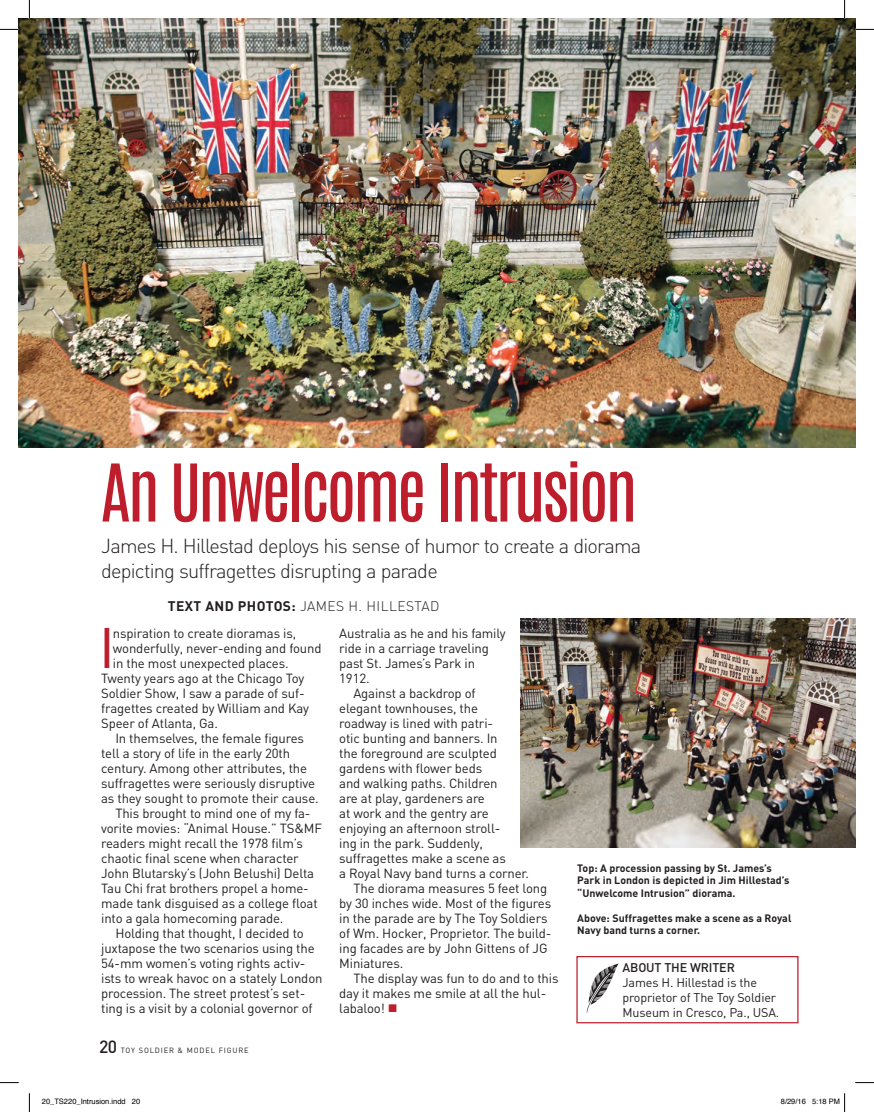
<style>
.page{position:relative;width:874px;height:1112px;background:#fff}
.page>*{position:absolute;margin:0;border:0;box-sizing:border-box;transform-origin:0 0}
.t1{font:67.5px "Antonio";letter-spacing:-.05em;color:#be1d2c}
.t2{font:45.75px "Antonio";color:#be1d2c}
.t3{font:300 20px/25px "DIN";letter-spacing:-.04em;color:#231f20}
.t4{font:500 17.5px "DIN";color:#231f20}
.t5{font:300 13.75px "DIN";letter-spacing:.03em;color:#231f20}
.t6{font:13.12px "DIN";letter-spacing:-.01em;color:#231f20}
.t7{font:12.5px/15px "DIN";letter-spacing:-.01em;color:#231f20}
.t8{font:500 12.5px "DIN";letter-spacing:-.01em;color:#231f20}
.t9{font:700 10.62px/12.5px "DIN";color:#231f20}
.t10{font:7.5px "Helvetica";color:#000}
.t11{font:7.5px "DIN";letter-spacing:.11em;color:#231f20}
.s1{font-weight:700}
.s2{color:#be1d2c}
</style>
<div class="page">
<img style="left:19px;top:19px;width:836px;height:429px">
<img style="left:520px;top:618px;width:335px;height:229px">
<div style="left:576px;top:955px;width:222px;height:68px;border:1px solid #be1d2c"></div>
<svg style="left:587px;top:963px;width:32px;height:49px"></svg>
<svg style="left:0;top:29px;width:19px;height:1px"></svg>
<svg style="left:855px;top:29px;width:19px;height:1px"></svg>
<svg style="left:0;top:1082px;width:19px;height:1px"></svg>
<svg style="left:855px;top:1082px;width:19px;height:1px"></svg>
<svg style="left:29px;top:0;width:1px;height:19px"></svg>
<svg style="left:29px;top:1093px;width:1px;height:18px"></svg>
<svg style="left:844px;top:0;width:1px;height:19px"></svg>
<svg style="left:844px;top:1093px;width:1px;height:18px"></svg>
<h1 class="t1" style="left:100px;top:443px;width:539px">An Unwelcome Intrusion</h1>
<h3 class="t3" style="left:101px;top:533px;width:541px">James H. Hillestad deploys his sense of humor to create a diorama depicting suffragettes disrupting a parade</h3>
<p class="t5" style="left:168px;top:597px;width:273px"><span class="s1">TEXT AND PHOTOS:</span> JAMES H. HILLESTAD</p>
<h2 class="t2" style="left:101px;top:614px;width:13px">I</h2>
<p class="t6" style="left:113px;top:624px;width:185px">nspiration to create dioramas is,</p>
<p class="t6" style="left:113px;top:639px;width:210px">wonderfully, never-ending and found</p>
<p class="t6" style="left:113px;top:654px;width:177px">in the most unexpected places.</p>
<p class="t6" style="left:101px;top:669px;width:205px">Twenty years ago at the Chicago Toy</p>
<p class="t6" style="left:101px;top:684px;width:205px">Soldier Show, I saw a parade of suf-</p>
<p class="t6" style="left:101px;top:699px;width:209px">fragettes created by William and Kay</p>
<p class="t6" style="left:101px;top:714px;width:118px">Speer of Atlanta, Ga.</p>
<p class="t6" style="left:115px;top:729px;width:190px">In themselves, the female figures</p>
<p class="t6" style="left:101px;top:744px;width:190px">tell a story of life in the early 20th</p>
<p class="t6" style="left:101px;top:759px;width:207px">century. Among other attributes, the</p>
<p class="t6" style="left:101px;top:774px;width:215px">suffragettes were seriously disruptive</p>
<p class="t6" style="left:101px;top:789px;width:219px">as they sought to promote their cause.</p>
<p class="t6" style="left:115px;top:804px;width:197px">This brought to mind one of my fa-</p>
<p class="t6" style="left:101px;top:819px;width:222px">vorite movies: “Animal House.” TS&amp;MF</p>
<p class="t6" style="left:101px;top:834px;width:203px">readers might recall the 1978 film’s</p>
<p class="t6" style="left:101px;top:849px;width:199px">chaotic final scene when character</p>
<p class="t6" style="left:101px;top:864px;width:214px">John Blutarsky’s (John Belushi) Delta</p>
<p class="t6" style="left:101px;top:879px;width:209px">Tau Chi frat brothers propel a home-</p>
<p class="t6" style="left:101px;top:894px;width:218px">made tank disguised as a college float</p>
<p class="t6" style="left:101px;top:909px;width:184px">into a gala homecoming parade.</p>
<p class="t6" style="left:115px;top:924px;width:190px">Holding that thought, I decided to</p>
<p class="t6" style="left:101px;top:939px;width:215px">juxtapose the two scenarios using the</p>
<p class="t6" style="left:101px;top:954px;width:206px">54-mm women’s voting rights activ-</p>
<p class="t6" style="left:101px;top:969px;width:223px">ists to wreak havoc on a stately London</p>
<p class="t6" style="left:101px;top:984px;width:206px">procession. The street protest’s set-</p>
<p class="t6" style="left:101px;top:999px;width:213px">ting is a visit by a colonial governor of</p>
<h3 class="t4" style="left:99px;top:1035px;width:20px">20</h3>
<p class="t11" style="left:121px;top:1044px;width:129px">TOY SOLDIER &amp; MODEL FIGURE</p>
<p class="t6" style="left:339px;top:624px;width:168px">Australia as he and his family</p>
<p class="t6" style="left:339px;top:639px;width:151px">ride in a carriage traveling</p>
<p class="t6" style="left:339px;top:654px;width:137px">past St. James’s Park in</p>
<p class="t6" style="left:339px;top:669px;width:32px">1912.</p>
<p class="t6" style="left:353px;top:684px;width:124px">Against a backdrop of</p>
<p class="t6" style="left:339px;top:699px;width:140px">elegant townhouses, the</p>
<p class="t6" style="left:339px;top:714px;width:155px">roadway is lined with patri-</p>
<p class="t6" style="left:339px;top:729px;width:160px">otic bunting and banners. In</p>
<p class="t6" style="left:339px;top:744px;width:159px">the foreground are sculpted</p>
<p class="t6" style="left:339px;top:759px;width:145px">gardens with flower beds</p>
<p class="t6" style="left:339px;top:774px;width:160px">and walking paths. Children</p>
<p class="t6" style="left:339px;top:789px;width:147px">are at play, gardeners are</p>
<p class="t6" style="left:339px;top:804px;width:151px">at work and the gentry are</p>
<p class="t6" style="left:339px;top:819px;width:163px">enjoying an afternoon stroll-</p>
<p class="t6" style="left:339px;top:834px;width:145px">ing in the park. Suddenly,</p>
<p class="t6" style="left:339px;top:849px;width:168px">suffragettes make a scene as</p>
<p class="t6" style="left:339px;top:864px;width:191px">a Royal Navy band turns a corner.</p>
<p class="t6" style="left:353px;top:879px;width:195px">The diorama measures 5 feet long</p>
<p class="t6" style="left:339px;top:894px;width:213px">by 30 inches wide. Most of the figures</p>
<p class="t6" style="left:339px;top:909px;width:210px">in the parade are by The Toy Soldiers</p>
<p class="t6" style="left:339px;top:924px;width:214px">of Wm. Hocker, Proprietor. The build-</p>
<p class="t6" style="left:339px;top:939px;width:210px">ing facades are by John Gittens of JG</p>
<p class="t6" style="left:339px;top:954px;width:66px">Miniatures.</p>
<p class="t6" style="left:353px;top:969px;width:207px">The display was fun to do and to this</p>
<p class="t6" style="left:339px;top:984px;width:208px">day it makes me smile at all the hul-</p>
<p class="t6" style="left:339px;top:999px;width:60px">labaloo! <span class="s2">■</span></p>
<p class="t9" style="left:577px;top:860px;width:214px">Top: A procession passing by St. James’s<br>Park in London is depicted in Jim Hillestad’s “Unwelcome Intrusion” diorama.</p>
<p class="t9" style="left:577px;top:910px;width:216px">Above: Suffragettes make a scene as a Royal<br>Navy band turns a corner.</p>
<p class="t8" style="left:622px;top:959px;width:114px">ABOUT THE WRITER</p>
<p class="t7" style="left:622px;top:974px;width:158px">James H. Hillestad is the proprietor of The Toy Soldier<br>Museum in Cresco, Pa., USA.</p>
<p class="t10" style="left:42px;top:1095px;width:100px">20_TS220_Intrusion.indd 20</p>
<p class="t10" style="left:781px;top:1095px;width:61px">8/29/16 5:18 PM</p>
</div>
